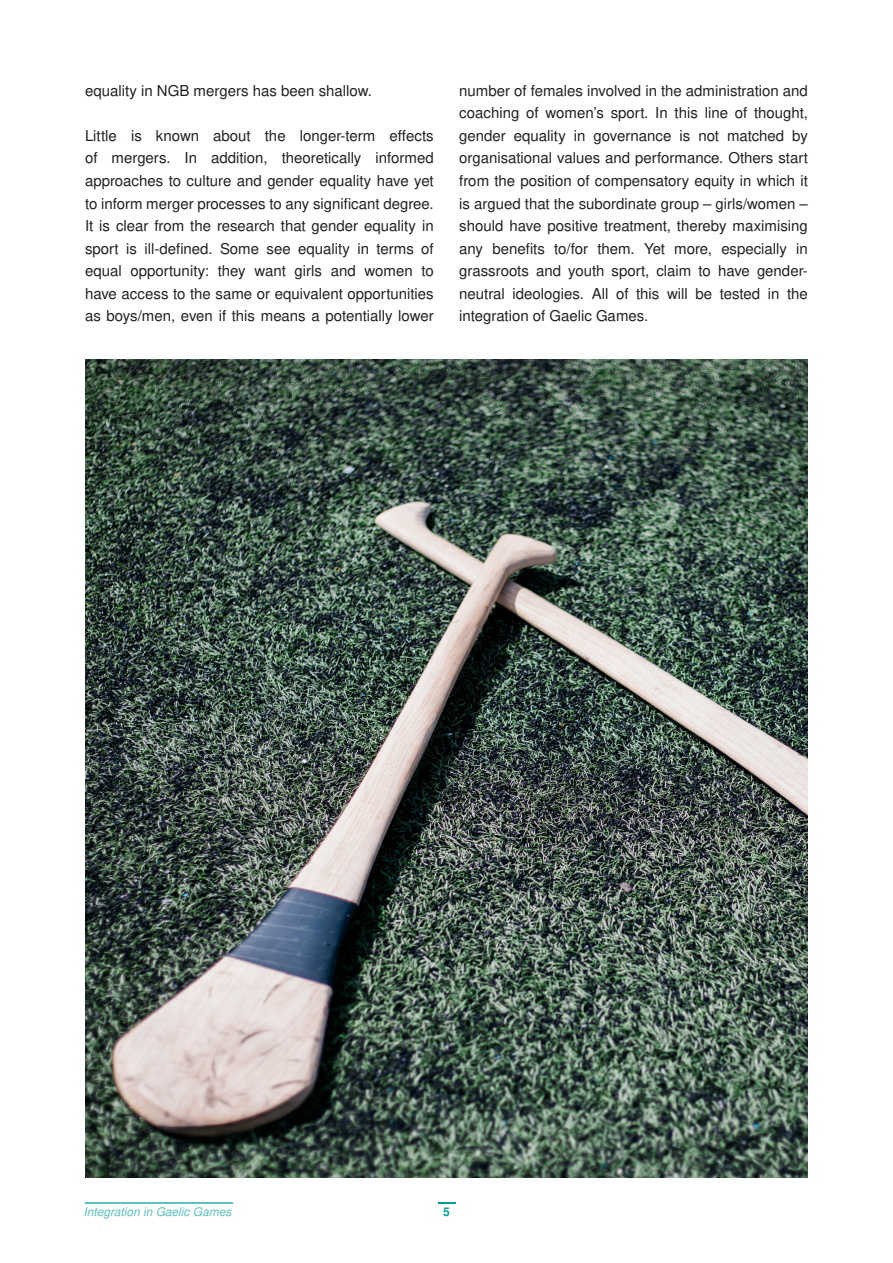
<style>
.page{position:relative;width:893px;height:1263px;background:#fff}
.page>*{position:absolute;margin:0;border:0;box-sizing:border-box;transform-origin:0 0}
.t1{font:15px/22.5px "Nimbus San L";color:#231f20;text-align:justify}
.t2{font:italic 12px "Nimbus San L";color:#59c1bb}
.t3{font:700 12px "Nimbus San L";color:#009f96}
</style>
<div class="page">
<svg style="left:438px;top:1202px;width:17px;height:2px"></svg>
<hr style="left:85px;top:1202px;width:147px;height:2px;background:#5cc2bc">
<img style="left:85px;top:359px;width:723px;height:819px">
<p class="t1" style="left:85px;top:79px;width:288px">equality in NGB mergers has been shallow.</p>
<p class="t1" style="left:85px;top:124px;width:350px">Little is known about the longer-term effects of mergers. In addition, theoretically informed approaches to culture and gender equality have yet to inform merger processes to any significant degree.<br>It is clear from the research that gender equality in sport is ill-defined. Some see equality in terms of equal opportunity: they want girls and women to have access to the same or equivalent opportunities as boys/men, even if this means a potentially lower</p>
<p class="t1" style="left:459px;top:79px;width:350px">number of females involved in the administration and coaching of women’s sport. In this line of thought, gender equality in governance is not matched by organisational values and performance. Others start from the position of compensatory equity in which it is argued that the subordinate group – girls/women – should have positive treatment, thereby maximising any benefits to/for them. Yet more, especially in grassroots and youth sport, claim to have gender&shy;neutral ideologies. All of this will be tested in the integration of Gaelic Games.</p>
<p class="t2" style="left:84px;top:1203px;width:149px">Integration in Gaelic Games</p>
<p class="t3" style="left:443px;top:1203px;width:8px">5</p>
</div>
